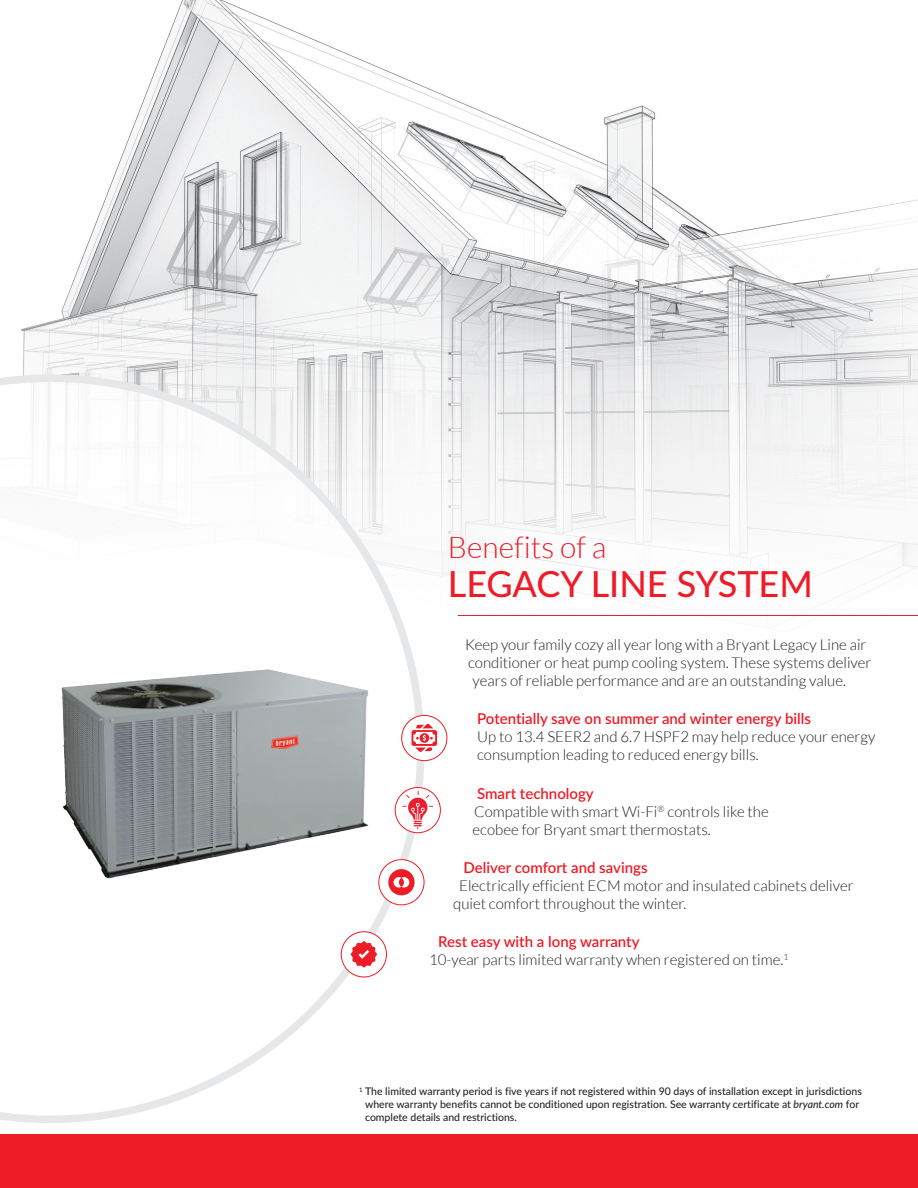
<style>
.page{position:relative;width:918px;height:1188px;background:#fff}
.page>*{position:absolute;margin:0;border:0;box-sizing:border-box;transform-origin:0 0}
.Paragraph_Style_1{font:500 36px "Lato";color:#ee1c27}
.Paragraph_Style_1-2{font:300 30px "Lato";color:#ee1c27}
.Bullets{font:300 15px/18px "Lato";color:#231f20}
.Body_Copy{font:300 15px "Lato";color:#231f20}
.Bullets-2{font:600 15px "Lato";color:#ee1c27}
.t1{font:500 10.5px/12.6px "Lato";color:#231f20}
.s1{font-style:italic}
</style>
<div class="page">
<img style="left:21px;top:0;width:897px;height:739px">
<svg style="left:0;top:375px;width:424px;height:748px"></svg>
<hr style="left:458px;top:615px;width:460px;height:1px;background:#ee1c27">
<div style="left:0;top:1134px;width:918px;height:54px;background:#ee1c27"></div>
<div style="left:341px;top:932px;width:45px;height:45px;background:#fff;border-radius:50%"></div>
<div style="left:341px;top:932px;width:46px;height:45px;border:1px solid #ee1c27;border-radius:50%"></div>
<svg style="left:351px;top:941px;width:26px;height:26px"></svg>
<div style="left:402px;top:715px;width:45px;height:46px;background:#fff;border-radius:50%"></div>
<div style="left:401px;top:715px;width:46px;height:46px;border:1px solid #ee1c27;border-radius:50%"></div>
<svg style="left:412px;top:724px;width:25px;height:28px"></svg>
<svg style="left:395px;top:788px;width:45px;height:45px"></svg>
<svg style="left:402px;top:791px;width:31px;height:38px"></svg>
<div style="left:395px;top:787px;width:46px;height:46px;border:1px solid #ee1c27;border-radius:50%"></div>
<div style="left:379px;top:860px;width:45px;height:45px;background:#fff;border-radius:50%"></div>
<div style="left:379px;top:859px;width:45px;height:46px;border:1px solid #ee1c27;border-radius:50%"></div>
<svg style="left:388px;top:869px;width:27px;height:26px"></svg>
<img style="left:153px;top:669px;width:114px;height:10px">
<p class="Paragraph_Style_1-2" style="left:448px;top:531px;width:160px">Benefits of a</p>
<p class="Paragraph_Style_1" style="left:448px;top:558px;width:367px">LEGACY LINE SYSTEM</p>
<p class="Body_Copy" style="left:465px;top:637px;width:403px">Keep your family cozy all year long with a Bryant Legacy Line air</p>
<p class="Body_Copy" style="left:468px;top:655px;width:405px">conditioner or heat pump cooling system. These systems deliver</p>
<p class="Body_Copy" style="left:473px;top:673px;width:375px">years of reliable performance and are an outstanding value.</p>
<p class="Bullets-2" style="left:477px;top:708px;width:335px">Potentially save on summer and winter energy bills</p>
<p class="Bullets" style="left:477px;top:728px;width:400px">Up to 13.4 SEER2 and 6.7 HSPF2 may help reduce your energy consumption leading to reduced energy bills.</p>
<p class="Bullets-2" style="left:477px;top:782px;width:118px">Smart technology</p>
<p class="Bullets" style="left:473px;top:802px;width:298px">Compatible with smart Wi-Fi<sup>®</sup> controls like the ecobee for Bryant smart thermostats.</p>
<p class="Bullets-2" style="left:464px;top:857px;width:185px">Deliver comfort and savings</p>
<p class="Bullets" style="left:453px;top:877px;width:402px;text-indent:6px">Electrically efficient ECM motor and insulated cabinets deliver quiet comfort throughout the winter.</p>
<p class="Bullets-2" style="left:438px;top:931px;width:203px">Rest easy with a long warranty</p>
<p class="Bullets" style="left:429px;top:951px;width:361px">10-year parts limited warranty when registered on time.<sup>1</sup></p>
<p class="t1" style="left:365px;top:1085px;width:498px;text-indent:-6px"><sup>1</sup> The limited warranty period is five years if not registered within 90 days of installation except in jurisdictions where warranty benefits cannot be conditioned upon registration. See warranty certificate at <span class="s1">bryant.com</span> for complete details and restrictions.</p>
</div>
